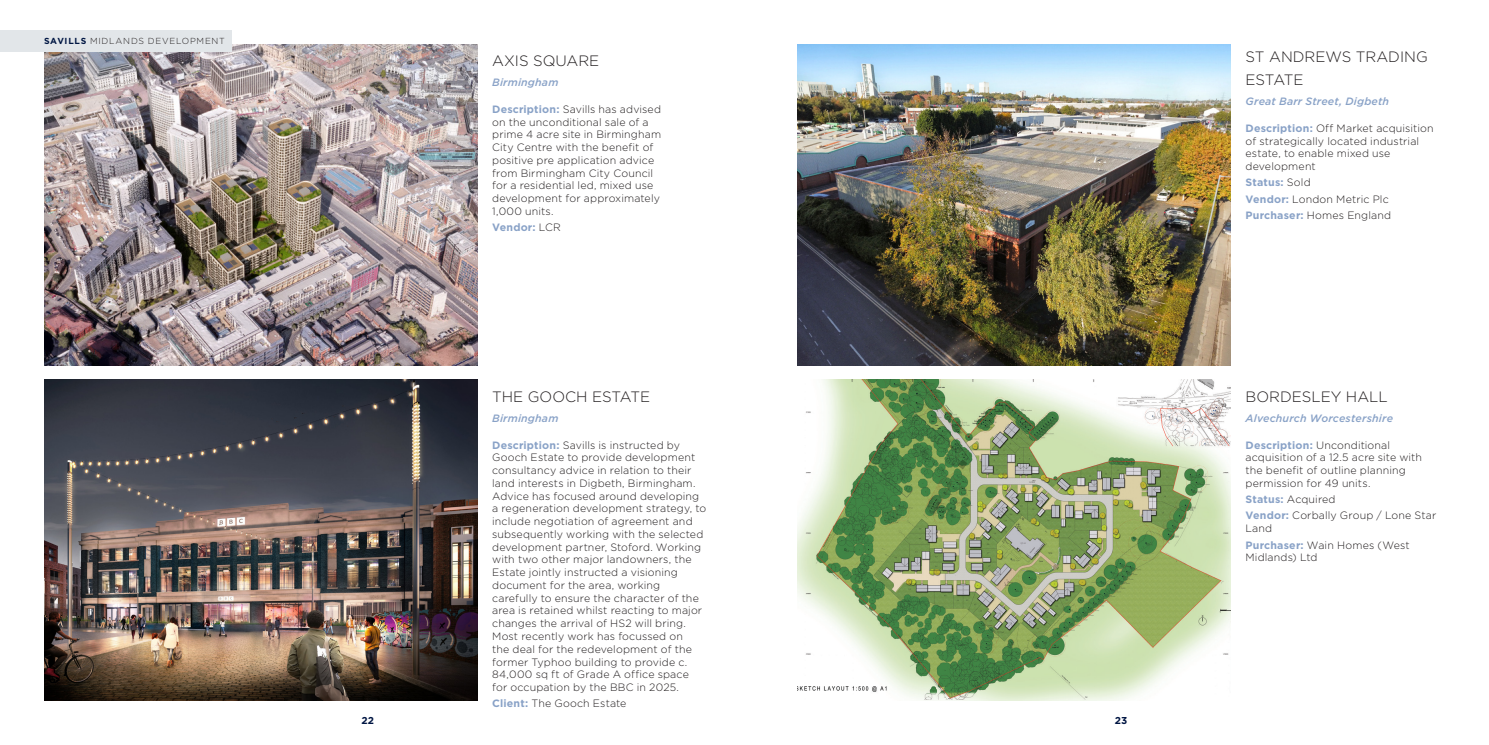
<style>
.page{position:relative;width:1489px;height:745px;background:#fff}
.page>*{position:absolute;margin:0;border:0;box-sizing:border-box;transform-origin:0 0}
.Case_Study_Headings{font:300 15px/22.5px "Gotham";color:#231f20}
.H4_-_Subheading_2__B{font:300 10.62px/12.8px "Gotham";letter-spacing:.01em;color:#231f20}
.H4_-_Subheading_2__B-2{font:italic 500 10.62px "Gotham";letter-spacing:.015em;color:#89a2c7}
.H4_-_Subheading_2__B-3{font:700 10.62px "Gotham";letter-spacing:.02em;color:#89a2c7}
.t1{font:700 10px "Gotham";color:#001643}
.Header_Tag_text{font:300 8.75px "Gotham";letter-spacing:.09em;color:#231f20}
.s1{font-weight:700;color:#001643}
.s2{font-weight:700;color:#89a2c7}
.s3{font-weight:300;color:#231f20}
</style>
<div class="page">
<img style="left:44px;top:44px;width:433px;height:321px">
<img style="left:797px;top:44px;width:433px;height:321px">
<img style="left:44px;top:380px;width:433px;height:320px">
<img style="left:797px;top:380px;width:433px;height:320px">
<div style="left:0;top:30px;width:232px;height:21px;background:#e2e6e9"></div>
<p class="Header_Tag_text" style="left:44px;top:36px;width:182px"><span class="s1">SAVILLS</span> MIDLANDS DEVELOPMENT</p>
<p class="Case_Study_Headings" style="left:492px;top:49px;width:109px">AXIS SQUARE</p>
<p class="H4_-_Subheading_2__B-2" style="left:492px;top:75px;width:68px">Birmingham</p>
<p class="H4_-_Subheading_2__B" style="left:492px;top:102px;width:170px"><span class="s2">Description:</span> Savills has advised on the unconditional sale of a prime 4 acre site in Birmingham<br>City Centre with the benefit of positive pre application advice from Birmingham City Council for a residential led, mixed use development for approximately<br>1,000 units.</p>
<p class="H4_-_Subheading_2__B-3" style="left:492px;top:221px;width:70px">Vendor: <span class="s3">LCR</span></p>
<p class="Case_Study_Headings" style="left:492px;top:384px;width:159px">THE GOOCH ESTATE</p>
<p class="H4_-_Subheading_2__B-2" style="left:492px;top:410px;width:68px">Birmingham</p>
<p class="H4_-_Subheading_2__B" style="left:492px;top:438px;width:216px"><span class="s2">Description:</span> Savills is instructed by Gooch Estate to provide development consultancy advice in relation to their land interests in Digbeth, Birmingham.<br>Advice has focused around developing a regeneration development strategy, to include negotiation of agreement and subsequently working with the selected development partner, Stoford. Working with two other major landowners, the Estate jointly instructed a visioning document for the area, working carefully to ensure the character of the area is retained whilst reacting to major changes the arrival of HS2 will bring.<br>Most recently work has focussed on<br>the deal for the redevelopment of the former Typhoo building to provide c.<br>84,000 sq ft of Grade A office space for occupation by the BBC in 2025.</p>
<p class="H4_-_Subheading_2__B" style="left:492px;top:696px;width:136px"><span class="s2">Client:</span> The Gooch Estate</p>
<p class="t1" style="left:361px;top:714px;width:14px">22</p>
<p class="t1" style="left:1114px;top:714px;width:14px">23</p>
<p class="Case_Study_Headings" style="left:1245px;top:46px;width:184px">ST ANDREWS TRADING<br>ESTATE</p>
<p class="H4_-_Subheading_2__B-2" style="left:1245px;top:94px;width:145px">Great Barr Street, Digbeth</p>
<p class="H4_-_Subheading_2__B" style="left:1245px;top:121px;width:190px"><span class="s2">Description:</span> Off Market acquisition of strategically located industrial estate, to enable mixed use development</p>
<p class="H4_-_Subheading_2__B-3" style="left:1245px;top:176px;width:67px">Status: <span class="s3">Sold</span></p>
<p class="H4_-_Subheading_2__B" style="left:1245px;top:192px;width:145px"><span class="s2">Vendor:</span> London Metric Plc</p>
<p class="H4_-_Subheading_2__B" style="left:1245px;top:208px;width:147px"><span class="s2">Purchaser:</span> Homes England</p>
<p class="Case_Study_Headings" style="left:1245px;top:384px;width:144px">BORDESLEY HALL</p>
<p class="H4_-_Subheading_2__B-2" style="left:1245px;top:410px;width:149px">Alvechurch Worcestershire</p>
<p class="H4_-_Subheading_2__B" style="left:1245px;top:438px;width:178px"><span class="s2">Description:</span> Unconditional acquisition of a 12.5 acre site with the benefit of outline planning permission for 49 units.</p>
<p class="H4_-_Subheading_2__B" style="left:1245px;top:492px;width:92px"><span class="s2">Status:</span> Acquired</p>
<p class="H4_-_Subheading_2__B" style="left:1245px;top:509px;width:192px"><span class="s2">Vendor:</span> Corbally Group / Lone Star<br>Land</p>
<p class="H4_-_Subheading_2__B" style="left:1245px;top:538px;width:166px"><span class="s2">Purchaser:</span> Wain Homes (West<br>Midlands) Ltd</p>
</div>
